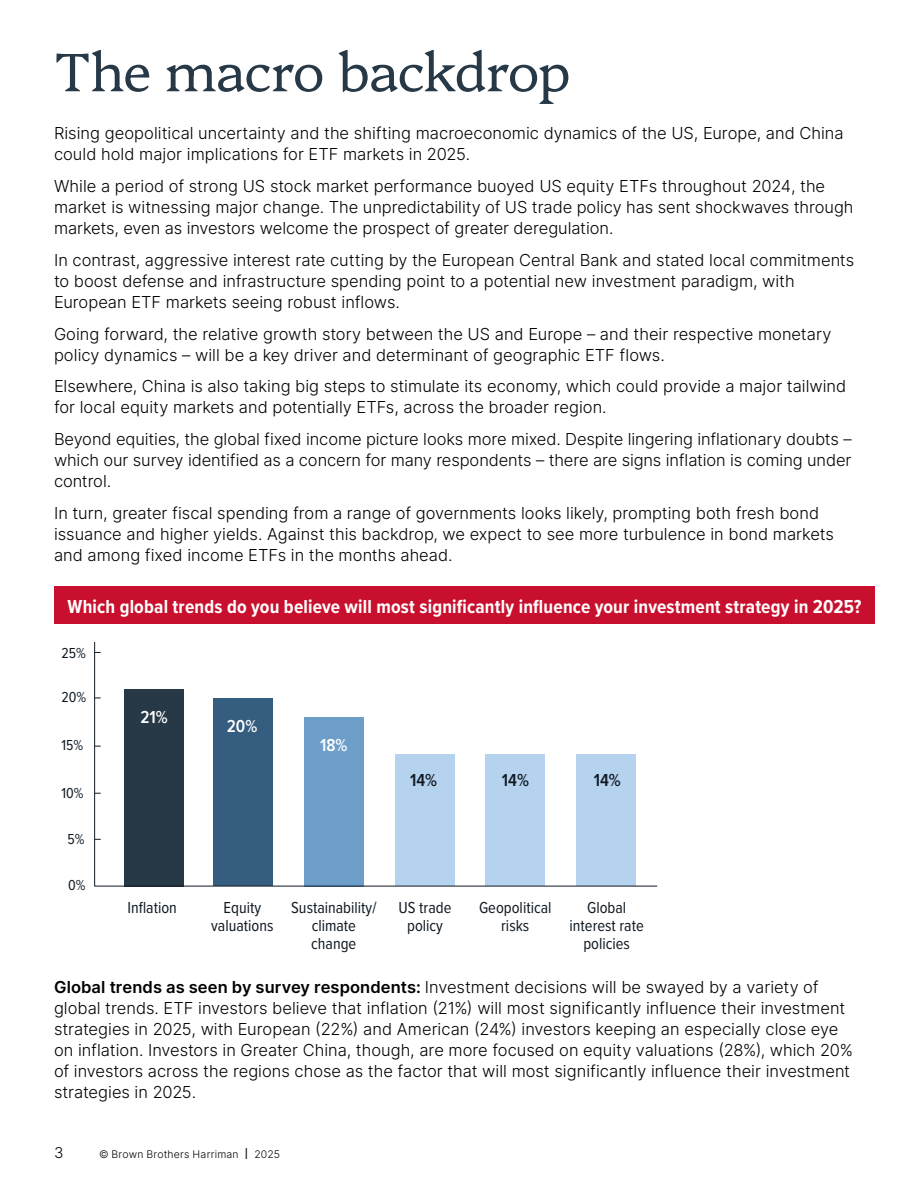
<style>
.page{position:relative;width:918px;height:1188px;background:#fff}
.page>*{position:absolute;margin:0;border:0;box-sizing:border-box;transform-origin:0 0}
.Title-36pt{font:300 54px "Platypi";letter-spacing:-.025em;color:#273846}
.Question{font:700 19.5px "Proxima Nova Cond";letter-spacing:.01em;color:#fff}
.t1{font:600 18px "Proxima Nova Cond";color:#0f1922}
.t2{font:600 18px "Proxima Nova Cond";color:#fff}
.BODY{font:300 16.5px/21px "Inter";color:#000}
.t3{font:16.5px/18px "Proxima Nova Cond";color:#0f1922;text-align:center}
.t4{font:15px "Proxima Nova Cond";color:#0f1922}
.t5{font:300 15px "Inter";color:#000}
.t6{font:300 10.5px "Inter";letter-spacing:.02em;color:#000}
.s1{font-weight:400}
.s2{font-size:15px}
</style>
<div class="page">
<div style="left:54px;top:587px;width:821px;height:37px;background:#c8102e"></div>
<svg style="left:94px;top:641px;width:564px;height:246px"></svg>
<h1 class="Title-36pt" style="left:54px;top:36px;width:518px">The macro backdrop</h1>
<p class="BODY" style="left:54px;top:123px;width:791px">Rising geopolitical uncertainty and the shifting macroeconomic dynamics of the US, Europe, and China could hold major implications for ETF markets in 2025.</p>
<p class="BODY" style="left:54px;top:175px;width:801px">While a period of strong US stock market performance buoyed US equity ETFs throughout 2024, the market is witnessing major change. The unpredictability of US trade policy has sent shockwaves through markets, even as investors welcome the prospect of greater deregulation.</p>
<p class="BODY" style="left:54px;top:249px;width:802px">In contrast, aggressive interest rate cutting by the European Central Bank and stated local commitments to boost defense and infrastructure spending point to a potential new investment paradigm, with<br>European ETF markets seeing robust inflows.</p>
<p class="BODY" style="left:54px;top:323px;width:779px">Going forward, the relative growth story between the US and Europe – and their respective monetary policy dynamics – will be a key driver and determinant of geographic ETF flows.</p>
<p class="BODY" style="left:54px;top:376px;width:794px">Elsewhere, China is also taking big steps to stimulate its economy, which could provide a major tailwind for local equity markets and potentially ETFs, across the broader region.</p>
<p class="BODY" style="left:54px;top:429px;width:799px;text-align:justify">Beyond equities, the global fixed income picture looks more mixed. Despite lingering inflationary doubts – which our survey identified as a concern for many respondents – there are signs inflation is coming under control.</p>
<p class="BODY" style="left:54px;top:502px;width:782px">In turn, greater fiscal spending from a range of governments looks likely, prompting both fresh bond issuance and higher yields. Against this backdrop, we expect to see more turbulence in bond markets and among fixed income ETFs in the months ahead.</p>
<p class="Question" style="left:68px;top:592px;width:796px">Which global trends do you believe will most significantly influence your investment strategy in 2025?</p>
<p class="t4" style="left:61px;top:642px;width:26px">25%</p>
<p class="t4" style="left:61px;top:686px;width:26px">20%</p>
<p class="t4" style="left:61px;top:734px;width:23px">15%</p>
<p class="t4" style="left:61px;top:782px;width:24px">10%</p>
<p class="t4" style="left:67px;top:828px;width:19px">5%</p>
<p class="t4" style="left:68px;top:874px;width:19px">0%</p>
<p class="t2" style="left:140px;top:704px;width:29px">21%</p>
<p class="t2" style="left:227px;top:712px;width:32px">20%</p>
<p class="t2" style="left:320px;top:732px;width:29px">18%</p>
<p class="t1" style="left:410px;top:767px;width:29px">14%</p>
<p class="t1" style="left:502px;top:767px;width:29px">14%</p>
<p class="t1" style="left:594px;top:767px;width:29px">14%</p>
<p class="t3" style="left:127px;top:898px;width:51px">Inflation</p>
<p class="t3" style="left:211px;top:898px;width:64px">Equity valuations</p>
<p class="t3" style="left:291px;top:898px;width:87px">Sustainability/ climate change</p>
<p class="t3" style="left:399px;top:898px;width:54px">US trade policy</p>
<p class="t3" style="left:479px;top:898px;width:74px">Geopolitical risks</p>
<p class="t3" style="left:570px;top:898px;width:76px">Global interest rate policies</p>
<p class="BODY" style="left:54px;top:976px;width:800px"><span class="s1">Global trends as seen by survey respondents:</span> Investment decisions will be swayed by a variety of global trends. ETF investors believe that inflation (21%) will most significantly influence their investment strategies in 2025, with European (22%) and American (24%) investors keeping an especially close eye on inflation. Investors in Greater China, though, are more focused on equity valuations (28%), which 20% of investors across the regions chose as the factor that will most significantly influence their investment strategies in 2025.</p>
<p class="t5" style="left:54px;top:1142px;width:11px">3</p>
<p class="t6" style="left:99px;top:1147px;width:183px">© Brown Brothers Harriman <span class="s2">I</span> 2025</p>
</div>
